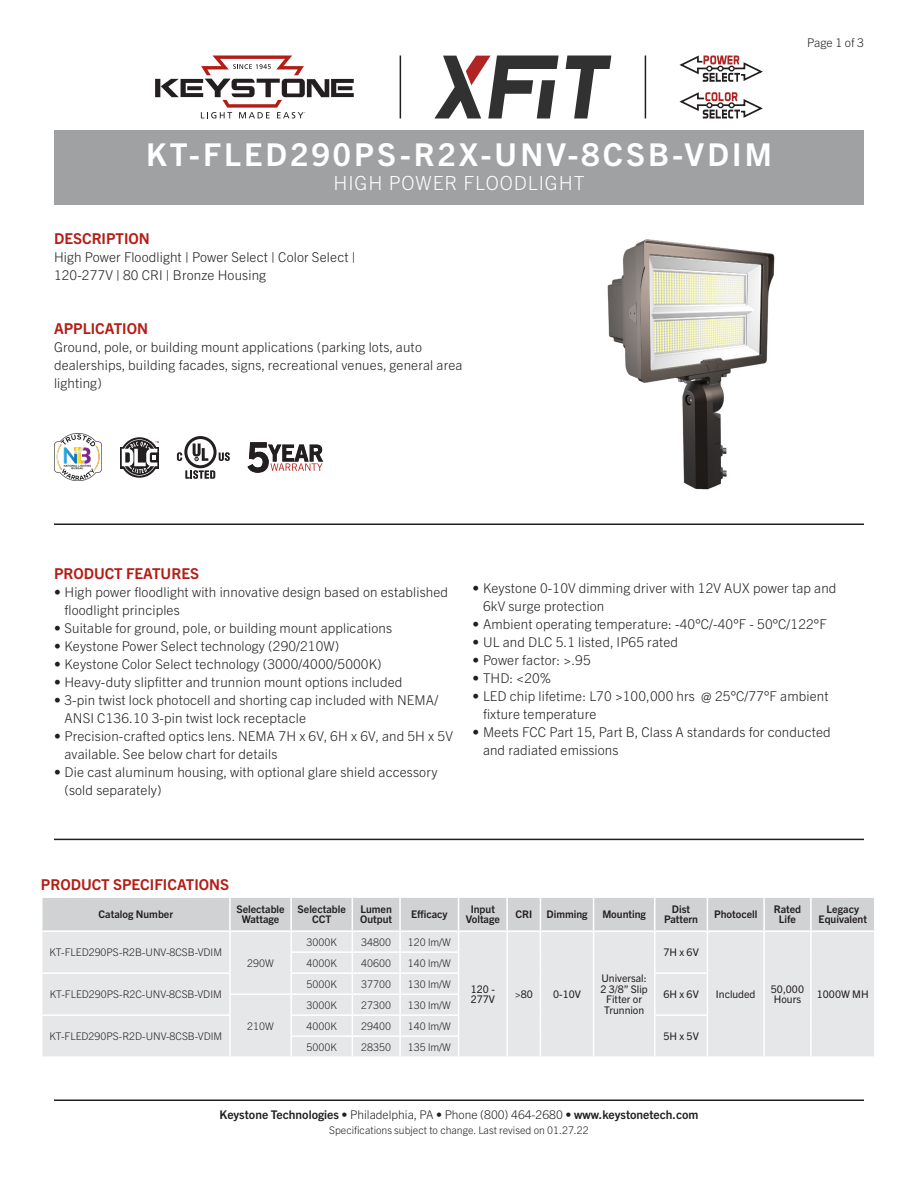
<style>
.page{position:relative;width:918px;height:1188px;background:#fff}
.page>*{position:absolute;margin:0;border:0;box-sizing:border-box;transform-origin:0 0}
.t1{font:700 31.5px "Trade Gothic Next LT Pro";letter-spacing:.1em;color:#fff}
.SubTitle{font:300 19.5px "Trade Gothic Next LT Pro";letter-spacing:.05em;color:#fff}
.Heading_01{font:700 15px "Trade Gothic Next LT Pro";color:#b41d15}
.Text_After_Descripti{font:300 13.5px/18px "Trade Gothic Next LT Pro";letter-spacing:.01em;color:#231f20}
.t2{font:700 12px "Trade Gothic Next LT Pro";color:#231f20}
.Page{font:300 12px "Trade Gothic Next LT Pro";color:#231f20}
.Table_Header{font:700 10.5px/10.5px "Trade Gothic Next LT Pro";color:#231f20;text-align:center}
.Table_Text{font:300 10.5px "Trade Gothic Next LT Pro";color:#231f20}
.Table_Header-2{font:10.5px/10.5px "Trade Gothic Next LT Pro";color:#231f20}
.Table_Header-3{font:300 10.5px "Trade Gothic Next LT Pro";color:#231f20}
.Rev{font:300 10.5px "Trade Gothic Next LT Pro";color:#231f20}
.s1{font-weight:300}
</style>
<div class="page">
<hr style="left:54px;top:839px;width:810px;height:1px;background:#231f20">
<svg style="left:42px;top:897px;width:832px;height:159px;background:#e3e4e5"></svg>
<hr style="left:54px;top:1100px;width:810px;height:1px;background:#231f20">
<div style="left:54px;top:130px;width:810px;height:75px;background:#a0a1a3"></div>
<hr style="left:54px;top:524px;width:810px;height:1px;background:#231f20">
<svg style="left:185px;top:470px;width:30px;height:9px"></svg>
<svg style="left:219px;top:452px;width:11px;height:9px"></svg>
<svg style="left:184px;top:436px;width:33px;height:32px"></svg>
<svg style="left:187px;top:439px;width:27px;height:26px"></svg>
<svg style="left:193px;top:444px;width:15px;height:17px"></svg>
<svg style="left:177px;top:452px;width:5px;height:9px"></svg>
<svg style="left:248px;top:442px;width:75px;height:31px"></svg>
<svg style="left:120px;top:447px;width:2px;height:21px"></svg>
<svg style="left:122px;top:437px;width:37px;height:41px"></svg>
<img style="left:54px;top:434px;width:47px;height:46px">
<img style="left:607px;top:239px;width:168px;height:251px">
<hr style="left:400px;top:56px;width:1px;height:62px;background:#231f20">
<hr style="left:645px;top:56px;width:1px;height:62px;background:#231f20">
<svg style="left:434px;top:56px;width:177px;height:62px"></svg>
<svg style="left:155px;top:55px;width:199px;height:64px"></svg>
<svg style="left:679px;top:55px;width:84px;height:27px"></svg>
<svg style="left:679px;top:92px;width:84px;height:27px"></svg>
<p class="t1" style="left:146px;top:133px;width:627px">KT-FLED290PS-R2X-UNV-8CSB-VDIM</p>
<p class="SubTitle" style="left:333px;top:169px;width:253px">HIGH POWER FLOODLIGHT</p>
<p class="Heading_01" style="left:54px;top:228px;width:97px">DESCRIPTION</p>
<p class="Text_After_Descripti" style="left:54px;top:248px;width:303px">High Power Floodlight | Power Select | Color Select |<br>120-277V | 80 CRI | Bronze Housing</p>
<p class="Heading_01" style="left:54px;top:318px;width:96px">APPLICATION</p>
<p class="Text_After_Descripti" style="left:54px;top:338px;width:410px">Ground, pole, or building mount applications (parking lots, auto dealerships, building facades, signs, recreational venues, general area lighting)</p>
<p class="Page" style="left:807px;top:34px;width:58px">Page 1 of 3</p>
<p class="Heading_01" style="left:54px;top:563px;width:147px">PRODUCT FEATURES</p>
<p class="Text_After_Descripti" style="left:64px;top:582px;width:385px;text-indent:-10px">• High power floodlight with innovative design based on established floodlight principles</p>
<p class="Text_After_Descripti" style="left:54px;top:618px;width:340px">• Suitable for ground, pole, or building mount applications</p>
<p class="Text_After_Descripti" style="left:54px;top:636px;width:287px">• Keystone Power Select technology (290/210W)</p>
<p class="Text_After_Descripti" style="left:54px;top:654px;width:329px">• Keystone Color Select technology (3000/4000/5000K)</p>
<p class="Text_After_Descripti" style="left:54px;top:672px;width:350px">• Heavy-duty slipfitter and trunnion mount options included</p>
<p class="Text_After_Descripti" style="left:64px;top:690px;width:375px;text-indent:-10px">• 3-pin twist lock photocell and shorting cap included with NEMA/<br>ANSI C136.10 3-pin twist lock receptacle</p>
<p class="Text_After_Descripti" style="left:64px;top:726px;width:390px;text-indent:-10px">• Precision-crafted optics lens. NEMA 7H x 6V, 6H x 6V, and 5H x 5V available. See below chart for details</p>
<p class="Text_After_Descripti" style="left:64px;top:762px;width:374px;text-indent:-10px">• Die cast aluminum housing, with optional glare shield accessory (sold separately)</p>
<p class="Text_After_Descripti" style="left:483px;top:578px;width:355px;text-indent:-10px">• Keystone 0-10V dimming driver with 12V AUX power tap and<br>6kV surge protection</p>
<p class="Text_After_Descripti" style="left:472px;top:614px;width:356px">• Ambient operating temperature: -40°C/-40°F - 50°C/122°F</p>
<p class="Text_After_Descripti" style="left:472px;top:632px;width:207px">• UL and DLC 5.1 listed, IP65 rated</p>
<p class="Text_After_Descripti" style="left:472px;top:650px;width:120px">• Power factor: &gt;.95</p>
<p class="Text_After_Descripti" style="left:472px;top:668px;width:80px">• THD: &lt;20%</p>
<p class="Text_After_Descripti" style="left:483px;top:686px;width:347px;text-indent:-10px">• LED chip lifetime: L70 &gt;100,000 hrs @ 25°C/77°F ambient fixture temperature</p>
<p class="Text_After_Descripti" style="left:483px;top:722px;width:349px;text-indent:-10px">• Meets FCC Part 15, Part B, Class A standards for conducted and radiated emissions</p>
<p class="Heading_01" style="left:41px;top:875px;width:190px">PRODUCT SPECIFICATIONS</p>
<p class="Table_Header" style="left:99px;top:908px;width:76px">Catalog Number</p>
<p class="Table_Header" style="left:236px;top:903px;width:50px">Selectable</p>
<p class="Table_Header" style="left:242px;top:914px;width:39px">Wattage</p>
<p class="Table_Header" style="left:298px;top:903px;width:50px">Selectable</p>
<p class="Table_Header" style="left:312px;top:914px;width:21px">CCT</p>
<p class="Table_Header" style="left:360px;top:903px;width:34px;text-align:left">Lumen<br>Output</p>
<p class="Table_Header" style="left:411px;top:908px;width:38px">Efficacy</p>
<p class="Table_Header" style="left:466px;top:903px;width:36px">Input<br>Voltage</p>
<p class="Table_Header" style="left:515px;top:908px;width:18px">CRI</p>
<p class="Table_Header" style="left:546px;top:908px;width:43px">Dimming</p>
<p class="Table_Header" style="left:602px;top:908px;width:45px">Mounting</p>
<p class="Table_Header" style="left:664px;top:903px;width:36px">Dist<br>Pattern</p>
<p class="Table_Header" style="left:714px;top:908px;width:45px">Photocell</p>
<p class="Table_Header" style="left:774px;top:903px;width:29px">Rated<br>Life</p>
<p class="Table_Header" style="left:819px;top:903px;width:50px">Legacy<br>Equivalent</p>
<p class="Table_Text" style="left:307px;top:935px;width:32px">3000K</p>
<p class="Table_Text" style="left:361px;top:935px;width:31px">34800</p>
<p class="Table_Text" style="left:408px;top:935px;width:44px">120 lm/W</p>
<p class="Table_Header-3" style="left:50px;top:945px;width:174px">KT-FLED290PS-R2B-UNV-8CSB-VDIM</p>
<p class="Table_Header-2" style="left:663px;top:946px;width:37px">7H x 6V</p>
<p class="Table_Text" style="left:247px;top:956px;width:28px">290W</p>
<p class="Table_Text" style="left:307px;top:956px;width:32px">4000K</p>
<p class="Table_Text" style="left:361px;top:956px;width:31px">40600</p>
<p class="Table_Text" style="left:408px;top:956px;width:44px">140 lm/W</p>
<p class="Table_Header-3" style="left:50px;top:987px;width:174px">KT-FLED290PS-R2C-UNV-8CSB-VDIM</p>
<p class="Table_Text" style="left:307px;top:977px;width:32px">5000K</p>
<p class="Table_Text" style="left:361px;top:977px;width:31px">37700</p>
<p class="Table_Text" style="left:408px;top:977px;width:44px">130 lm/W</p>
<p class="Table_Text" style="left:307px;top:998px;width:32px">3000K</p>
<p class="Table_Text" style="left:361px;top:998px;width:31px">27300</p>
<p class="Table_Text" style="left:408px;top:998px;width:44px">130 lm/W</p>
<p class="Table_Header-2" style="left:471px;top:983px;width:26px">120 -<br>277V</p>
<p class="Table_Header-2" style="left:515px;top:988px;width:20px">&gt;80</p>
<p class="Table_Header-2" style="left:553px;top:988px;width:29px">0-10V</p>
<p class="Table_Header-2" style="left:600px;top:973px;width:49px;text-align:center">Universal:<br>2 3/8” Slip<br>Fitter or<br>Trunnion</p>
<p class="Table_Header-2" style="left:663px;top:988px;width:37px">6H x 6V</p>
<p class="Table_Header-2" style="left:716px;top:988px;width:41px">Included</p>
<p class="Table_Header-2" style="left:771px;top:983px;width:35px">50,000<br>Hours</p>
<p class="Table_Header-2" style="left:817px;top:988px;width:53px">1000W MH</p>
<p class="Table_Text" style="left:247px;top:1019px;width:28px">210W</p>
<p class="Table_Text" style="left:307px;top:1019px;width:32px">4000K</p>
<p class="Table_Text" style="left:361px;top:1019px;width:31px">29400</p>
<p class="Table_Text" style="left:408px;top:1019px;width:44px">140 lm/W</p>
<p class="Table_Header-3" style="left:49px;top:1029px;width:174px">KT-FLED290PS-R2D-UNV-8CSB-VDIM</p>
<p class="Table_Header-2" style="left:663px;top:1030px;width:37px">5H x 5V</p>
<p class="Table_Text" style="left:307px;top:1040px;width:32px">5000K</p>
<p class="Table_Text" style="left:361px;top:1040px;width:31px">28350</p>
<p class="Table_Text" style="left:408px;top:1040px;width:44px">135 lm/W</p>
<p class="t2" style="left:220px;top:1107px;width:480px">Keystone Technologies <span class="s1">• Philadelphia, PA • Phone (800) 464-2680 •</span> www.keystonetech.com</p>
<p class="Rev" style="left:329px;top:1123px;width:261px">Specifications subject to change. Last revised on 01.27.22</p>
</div>
